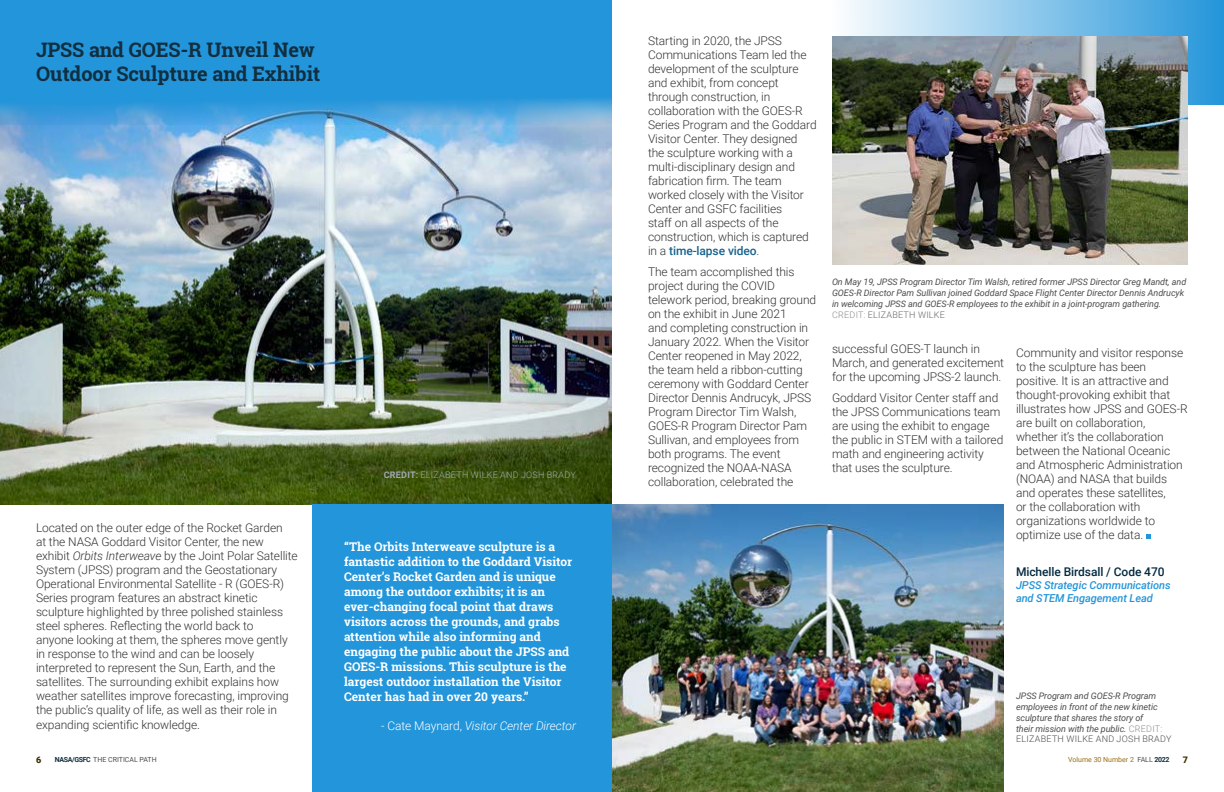
<style>
.page{position:relative;width:1224px;height:792px;background:#fff}
.page>*{position:absolute;margin:0;border:0;box-sizing:border-box;transform-origin:0 0}
.toc_h1{font:700 20px "Roboto Slab";letter-spacing:-.005em;color:#112f41}
.body{font:300 12px/14px "Roboto";letter-spacing:-.005em;color:#333}
.t1{font:700 12px/15px "Roboto Slab";color:#fff}
.body-2{font:italic 300 12px "Roboto";letter-spacing:-.005em;color:#fff}
.writer_name{font:500 12px "Roboto";letter-spacing:-.005em;color:#042a40}
.writer_title{font:italic 500 11px/13.2px "Roboto";letter-spacing:-.005em;color:#2395da}
.t2{font:italic 9px/10.9px "Roboto";letter-spacing:-.005em;color:#4c4c4c}
.t3{font:300 9px "Roboto";letter-spacing:.03em;color:#a0aab2}
.t4{font:900 9px "Roboto";color:#402e04}
.t5{font:7px "Roboto";color:#4c4c4c}
.t6{font:7px "Roboto";color:#9a6f11}
.s1{font-style:italic}
.s2{font-weight:700}
.s3{font-style:normal}
.s4{font-weight:500;color:#17618d}
.s5{font-weight:300;font-style:normal;color:#8c8c8c}
.s6{font-weight:300;font-style:normal;color:#666}
.s7{font-weight:300;font-style:normal}
.s8{font-weight:700;color:#112f41}
.s9{color:#4c4c4c}
</style>
<div class="page">
<img style="left:0;top:125px;width:612px;height:379px">
<svg style="left:0;top:0;width:612px;height:125px;background:#2b97da"></svg>
<div style="left:312px;top:504px;width:300px;height:288px;background:#2395da"></div>
<svg style="left:832px;top:0;width:392px;height:104px;background:#82c1e8"></svg>
<img style="left:612px;top:504px;width:392px;height:288px">
<img style="left:832px;top:37px;width:356px;height:228px">
<svg style="left:1146px;top:534px;width:5px;height:5px"></svg>
<h1 class="toc_h1" style="left:36px;top:36px;width:280px">JPSS and GOES-R Unveil New</h1>
<h1 class="toc_h1" style="left:36px;top:60px;width:286px">Outdoor Sculpture and Exhibit</h1>
<p class="body" style="left:36px;top:521px;width:263px">Located on the outer edge of the Rocket Garden<br>at the NASA Goddard Visitor Center, the new exhibit <span class="s1">Orbits Interweave</span> by the Joint Polar Satellite System (JPSS) program and the Geostationary Operational Environmental Satellite - R (GOES-R)<br>Series program features an abstract kinetic sculpture highlighted by three polished stainless steel spheres. Reflecting the world back to<br>anyone looking at them, the spheres move gently in response to the wind and can be loosely interpreted to represent the Sun, Earth, and the satellites. The surrounding exhibit explains how weather satellites improve forecasting, improving the public’s quality of life, as well as their role in expanding scientific knowledge.</p>
<p class="t3" style="left:384px;top:469px;width:194px"><span class="s2">CREDIT:</span> ELIZABETH WILKE AND JOSH BRADY</p>
<p class="t1" style="left:344px;top:539px;width:230px">“The Orbits Interweave sculpture is a fantastic addition to the Goddard Visitor Center’s Rocket Garden and is unique among the outdoor exhibits; it is an ever-changing focal point that draws visitors across the grounds, and grabs attention while also informing and engaging the public about the JPSS and GOES-R missions. This sculpture is the largest outdoor installation the Visitor Center has had in over 20 years.”</p>
<p class="body-2" style="left:381px;top:718px;width:196px"><span class="s3">- Cate Maynard,</span> Visitor Center Director</p>
<p class="body" style="left:648px;top:33px;width:170px">Starting in 2020, the JPSS<br>Communications Team led the development of the sculpture and exhibit, from concept through construction, in collaboration with the GOES-R<br>Series Program and the Goddard<br>Visitor Center. They designed the sculpture working with a multi-disciplinary design and fabrication firm. The team worked closely with the Visitor<br>Center and GSFC facilities<br>staff on all aspects of the construction, which is captured in a <span class="s4">time-lapse video</span>.</p>
<p class="body" style="left:648px;top:264px;width:170px">The team accomplished this project during the COVID telework period, breaking ground on the exhibit in June 2021<br>and completing construction in<br>January 2022. When the Visitor<br>Center reopened in May 2022, the team held a ribbon-cutting ceremony with Goddard Center<br>Director Dennis Andrucyk, JPSS<br>Program Director Tim Walsh,<br>GOES-R Program Director Pam<br>Sullivan, and employees from both programs. The event recognized the NOAA-NASA collaboration, celebrated the</p>
<p class="t2" style="left:832px;top:276px;width:356px">On May 19, JPSS Program Director Tim Walsh, retired former JPSS Director Greg Mandt, and GOES-R Director Pam Sullivan joined Goddard Space Flight Center Director Dennis Andrucyk in welcoming JPSS and GOES-R employees to the exhibit in a joint-program gathering.<br><span class="s5">CREDIT:</span> <span class="s6">ELIZABETH WILKE</span></p>
<p class="body" style="left:832px;top:341px;width:174px">successful GOES-T launch in<br>March, and generated excitement for the upcoming JPSS-2 launch.</p>
<p class="body" style="left:832px;top:391px;width:173px">Goddard Visitor Center staff and the JPSS Communications team are using the exhibit to engage the public in STEM with a tailored math and engineering activity that uses the sculpture.</p>
<p class="body" style="left:1016px;top:345px;width:173px">Community and visitor response to the sculpture has been positive. It is an attractive and thought-provoking exhibit that illustrates how JPSS and GOES-R are built on collaboration, whether it’s the collaboration between the National Oceanic and Atmospheric Administration (NOAA) and NASA that builds and operates these satellites,<br>or the collaboration with organizations worldwide to optimize use of the data.</p>
<p class="writer_name" style="left:1016px;top:563px;width:150px">Michelle Birdsall / Code 470</p>
<p class="writer_title" style="left:1016px;top:578px;width:156px">JPSS Strategic Communications and STEM Engagement Lead</p>
<p class="t2" style="left:1016px;top:690px;width:157px">JPSS Program and GOES-R Program employees in front of the new kinetic sculpture that shares the story of<br>their mission with the public. <span class="s5">CREDIT:<br></span><span class="s7">ELIZABETH WILKE AND JOSH BRADY</span></p>
<p class="t4" style="left:36px;top:753px;width:7px">6</p>
<p class="t5" style="left:55px;top:755px;width:103px"><span class="s8">NASA/GSFC</span> THE CRITICAL PATH</p>
<p class="t6" style="left:1068px;top:755px;width:103px">Volume 30 Number 2 <span class="s9">FALL</span> <span class="s8">2022</span></p>
<p class="t4" style="left:1183px;top:753px;width:7px">7</p>
</div>
